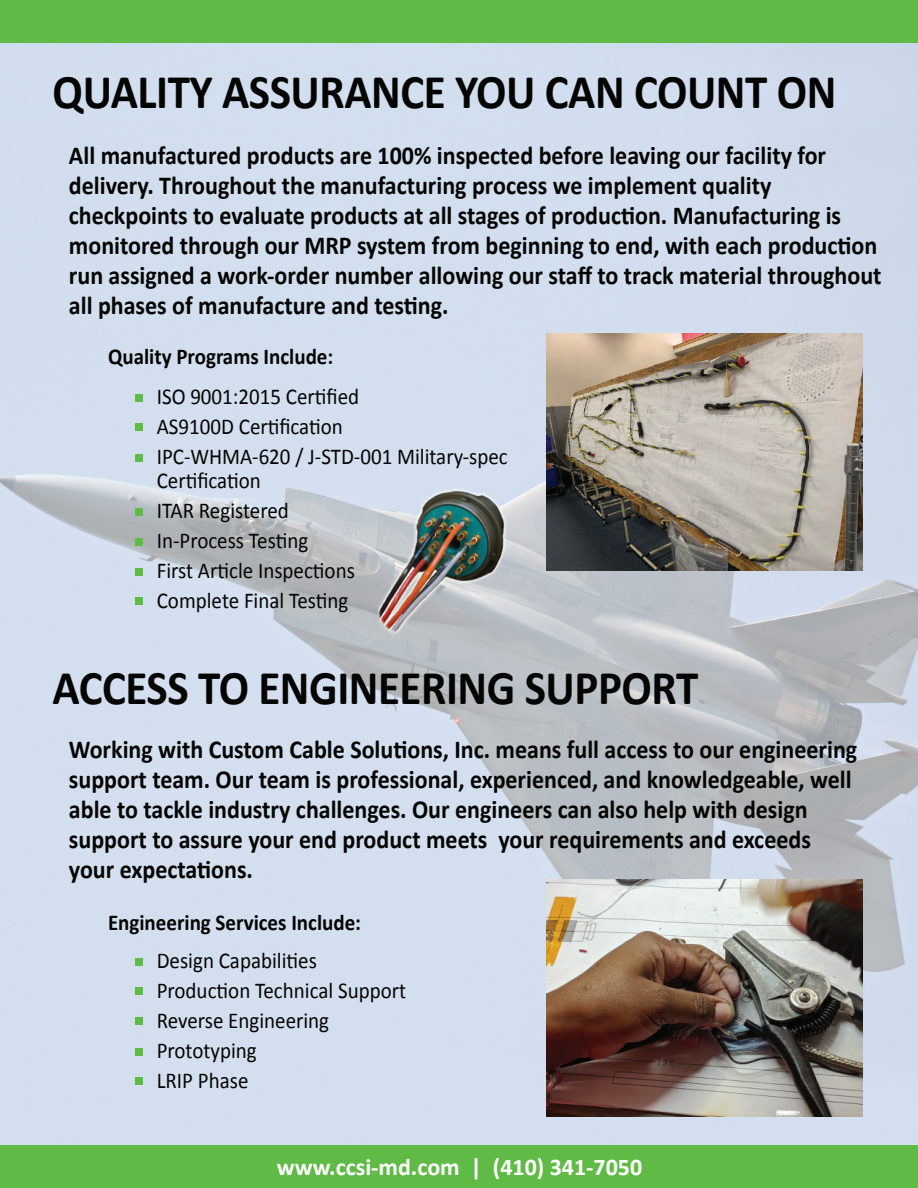
<style>
.page{position:relative;width:918px;height:1188px;background:#fff}
.page>*{position:absolute;margin:0;border:0;box-sizing:border-box;transform-origin:0 0}
.t1{font:700 48.6px "Calibri";letter-spacing:-.01em;color:#040503;scale:.93 1}
.t2{font:700 25.95px/30px "Calibri";color:#040503;scale:.93 1}
.t3{font:700 24px "Calibri";color:#fff}
.t4{font:22.65px/30px "Calibri";color:#040503;scale:.93 1}
.t5{font:700 22.65px "Calibri";color:#040503;scale:.93 1}
</style>
<div class="page">
<img style="left:0;top:0;width:918px;height:1146px">
<div style="left:0;top:1146px;width:918px;height:42px;background:#60bb46"></div>
<div style="left:0;top:0;width:917px;height:42px;background:#60bb46"></div>
<div style="left:135px;top:423px;width:8px;height:8px;background:#60bb46"></div>
<div style="left:135px;top:454px;width:8px;height:8px;background:#60bb46"></div>
<div style="left:135px;top:394px;width:8px;height:7px;background:#60bb46"></div>
<div style="left:135px;top:508px;width:8px;height:8px;background:#60bb46"></div>
<div style="left:135px;top:538px;width:8px;height:8px;background:#60bb46"></div>
<div style="left:135px;top:568px;width:8px;height:8px;background:#60bb46"></div>
<div style="left:135px;top:597px;width:8px;height:8px;background:#60bb46"></div>
<img style="left:546px;top:879px;width:316px;height:238px">
<img style="left:546px;top:333px;width:316px;height:238px">
<div style="left:135px;top:958px;width:8px;height:8px;background:#60bb46"></div>
<div style="left:135px;top:987px;width:8px;height:8px;background:#60bb46"></div>
<div style="left:135px;top:1017px;width:8px;height:8px;background:#60bb46"></div>
<div style="left:135px;top:1048px;width:8px;height:7px;background:#60bb46"></div>
<div style="left:135px;top:1077px;width:8px;height:8px;background:#60bb46"></div>
<img style="left:379px;top:473px;width:134px;height:166px">
<h1 class="t1" style="left:53px;top:72px;width:844px">QUALITY ASSURANCE YOU CAN COUNT ON</h1>
<p class="t2" style="left:69px;top:143px;width:875px">All manufactured products are 100% inspected before leaving our facility for delivery. Throughout the manufacturing process we implement quality checkpoints to evaluate products at all stages of production. Manufacturing is monitored through our MRP system from beginning to end, with each production run assigned a work-order number allowing our staff to track material throughout all phases of manufacture and testing.</p>
<p class="t5" style="left:108px;top:347px;width:244px">Quality Programs Include:</p>
<p class="t4" style="left:157px;top:383px;width:379px">ISO 9001:2015 Certified<br>AS9100D Certification<br>IPC-WHMA-620 / J-STD-001 Military-spec</p>
<p class="t4" style="left:157px;top:467px;width:215px">Certification<br>ITAR Registered<br>In-Process Testing<br>First Article Inspections<br>Complete Final Testing</p>
<h1 class="t1" style="left:53px;top:667px;width:696px">ACCESS TO ENGINEERING SUPPORT</h1>
<p class="t2" style="left:69px;top:737px;width:849px">Working with Custom Cable Solutions, Inc. means full access to our engineering support team. Our team is professional, experienced, and knowledgeable, well able to tackle industry challenges. Our engineers can also help with design support to assure your end product meets your requirements and exceeds your expectations.</p>
<p class="t5" style="left:108px;top:913px;width:274px">Engineering Services Include:</p>
<p class="t4" style="left:157px;top:947px;width:270px">Design Capabilities<br>Production Technical Support<br>Reverse Engineering<br>Prototyping<br>LRIP Phase</p>
<p class="t3" style="left:277px;top:1156px;width:367px">www.ccsi-md.com | (410) 341-7050</p>
</div>
